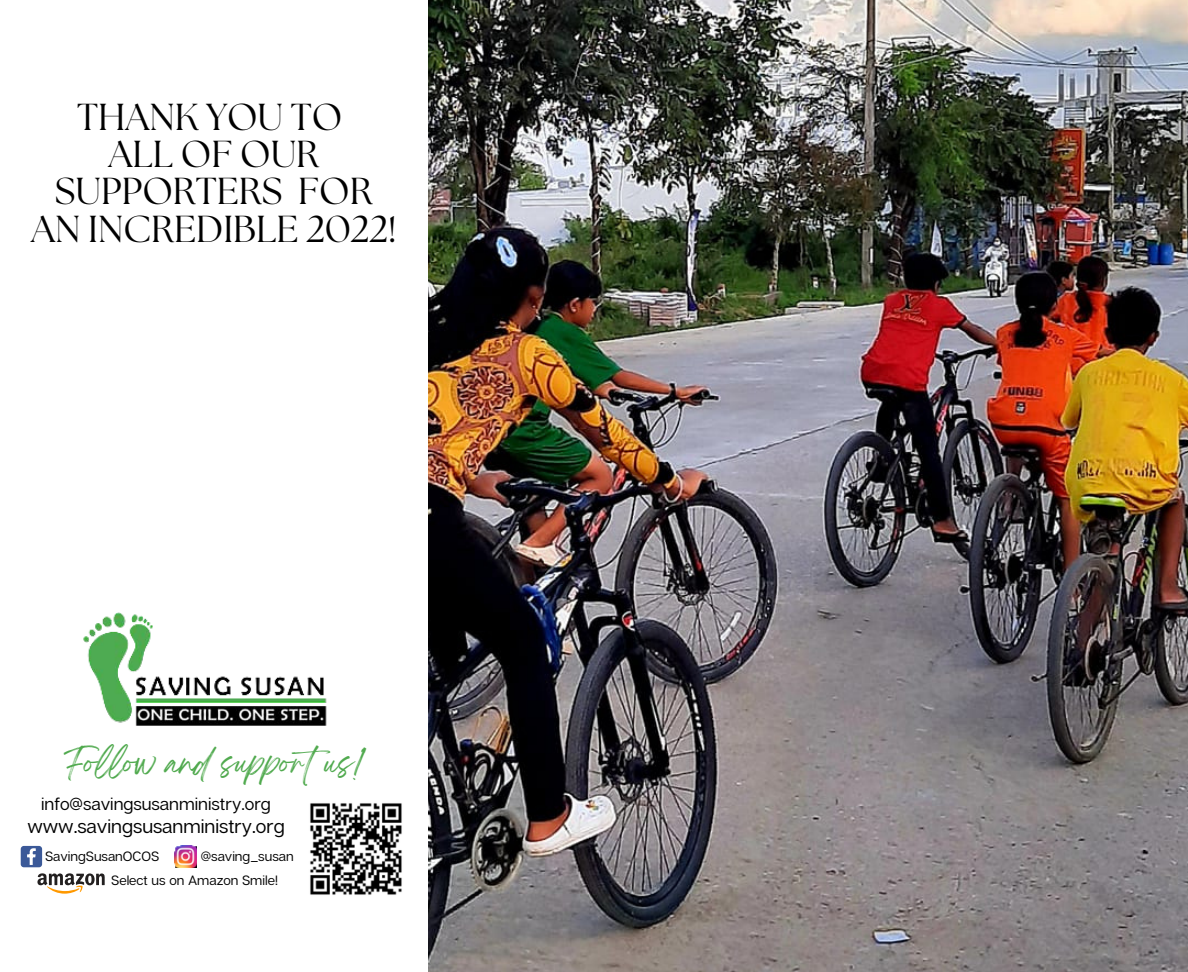
<style>
.page{position:relative;width:1188px;height:972px;background:#fff}
.page>*{position:absolute;margin:0;border:0;box-sizing:border-box;transform-origin:0 0}
.t1{font:37.5px/37.2px "The Seasons";color:#000;text-align:center}
.t2{font:27.3px "Breathing";color:#51aa4f}
.t3{font:19.2px "Articulat CF";color:#000}
.t4{font:17.4px "Articulat CF";color:#000}
.t5{font:13.5px/24.5px "Articulat CF";color:#000}
</style>
<div class="page">
<img style="left:428px;top:0;width:760px;height:972px">
<img style="left:83px;top:612px;width:244px;height:114px">
<svg style="left:21px;top:846px;width:21px;height:21px"></svg>
<img style="left:175px;top:846px;width:21px;height:21px">
<svg style="left:37px;top:873px;width:68px;height:21px"></svg>
<img style="left:310px;top:803px;width:92px;height:92px">
<h1 class="t1" style="left:31px;top:98px;width:367px">THANK YOU TO<br>ALL OF OUR<br>SUPPORTERS FOR<br>AN INCREDIBLE 2022!</h1>
<h2 class="t2" style="left:64px;top:754px;width:301px">Follow and supportus!</h2>
<p class="t4" style="left:41px;top:794px;width:231px">info@savingsusanministry.org</p>
<h3 class="t3" style="left:27px;top:815px;width:259px">www.savingsusanministry.org</h3>
<p class="t5" style="left:45px;top:844px;width:116px">SavingSusanOCOS</p>
<p class="t5" style="left:111px;top:844px;width:184px;text-indent:90px">@saving_susan<br>Select us on Amazon Smile!</p>
</div>
